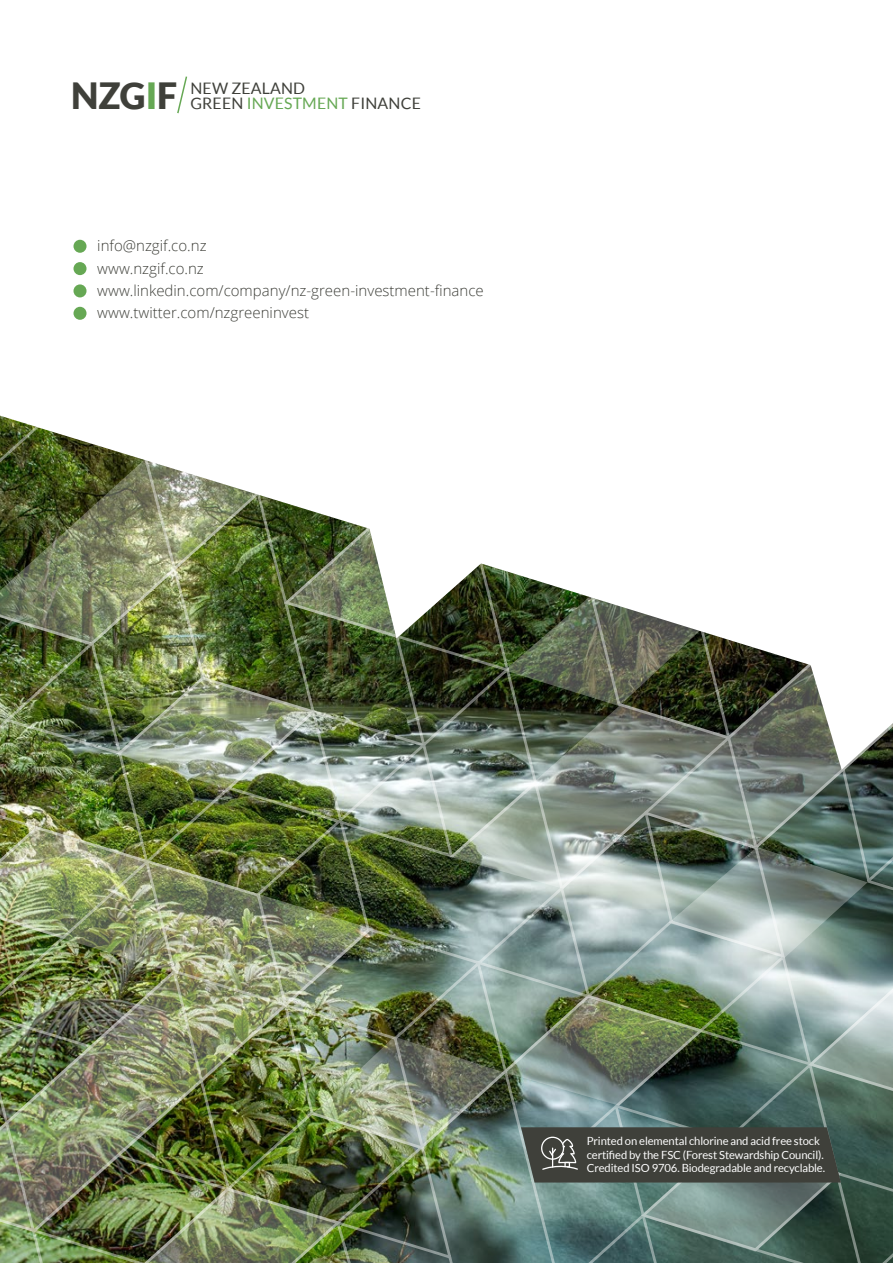
<style>
.page{position:relative;width:893px;height:1263px;background:#fff}
.page>*{position:absolute;margin:0;border:0;box-sizing:border-box;transform-origin:0 0}
.t1{font:900 36.15px "Lato";color:#3f403a}
.t2{font:15.9px "Lato";letter-spacing:.01em;color:#3f403a}
.t3{font:300 15px "Open Sans";color:#3f403a}
.t4{font:11.25px/13.5px "Lato";letter-spacing:-.01em;color:#fff}
.s1{color:#66a854}
</style>
<div class="page">
<img style="left:0;top:423px;width:580px;height:840px">
<img style="left:284px;top:526px;width:200px;height:112px">
<img style="left:0;top:826px;width:117px;height:406px">
<img style="left:0;top:458px;width:259px;height:188px">
<svg style="left:450px;top:594px;width:364px;height:83px"></svg>
<img style="left:117px;top:677px;width:776px;height:586px">
<div style="left:74px;top:240px;width:13px;height:13px;background:#66a854;border-radius:50%"></div>
<div style="left:74px;top:262px;width:13px;height:13px;background:#66a854;border-radius:50%"></div>
<div style="left:74px;top:284px;width:13px;height:13px;background:#66a854;border-radius:50%"></div>
<div style="left:74px;top:307px;width:13px;height:13px;background:#66a854;border-radius:50%"></div>
<svg style="left:177px;top:76px;width:11px;height:38px"></svg>
<p class="t1" style="left:71px;top:74px;width:108px">NZG<span class="s1">I</span>F</p>
<p class="t2" style="left:190px;top:79px;width:116px">NEW ZEALAND</p>
<p class="t2" style="left:190px;top:94px;width:232px">GREEN <span class="s1">INVESTMENT</span> FINANCE</p>
<p class="t3" style="left:97px;top:236px;width:111px">info@nzgif.co.nz</p>
<p class="t3" style="left:97px;top:258px;width:108px">www.nzgif.co.nz</p>
<p class="t3" style="left:97px;top:280px;width:388px">www.linkedin.com/company/nz-green-investment-finance</p>
<p class="t3" style="left:97px;top:302px;width:213px">www.twitter.com/nzgreeninvest</p>
<p class="t4" style="left:587px;top:1134px;width:240px">Printed on elemental chlorine and acid free stock certified by the FSC (Forest Stewardship Council).<br>Credited ISO 9706. Biodegradable and recyclable.</p>
</div>
